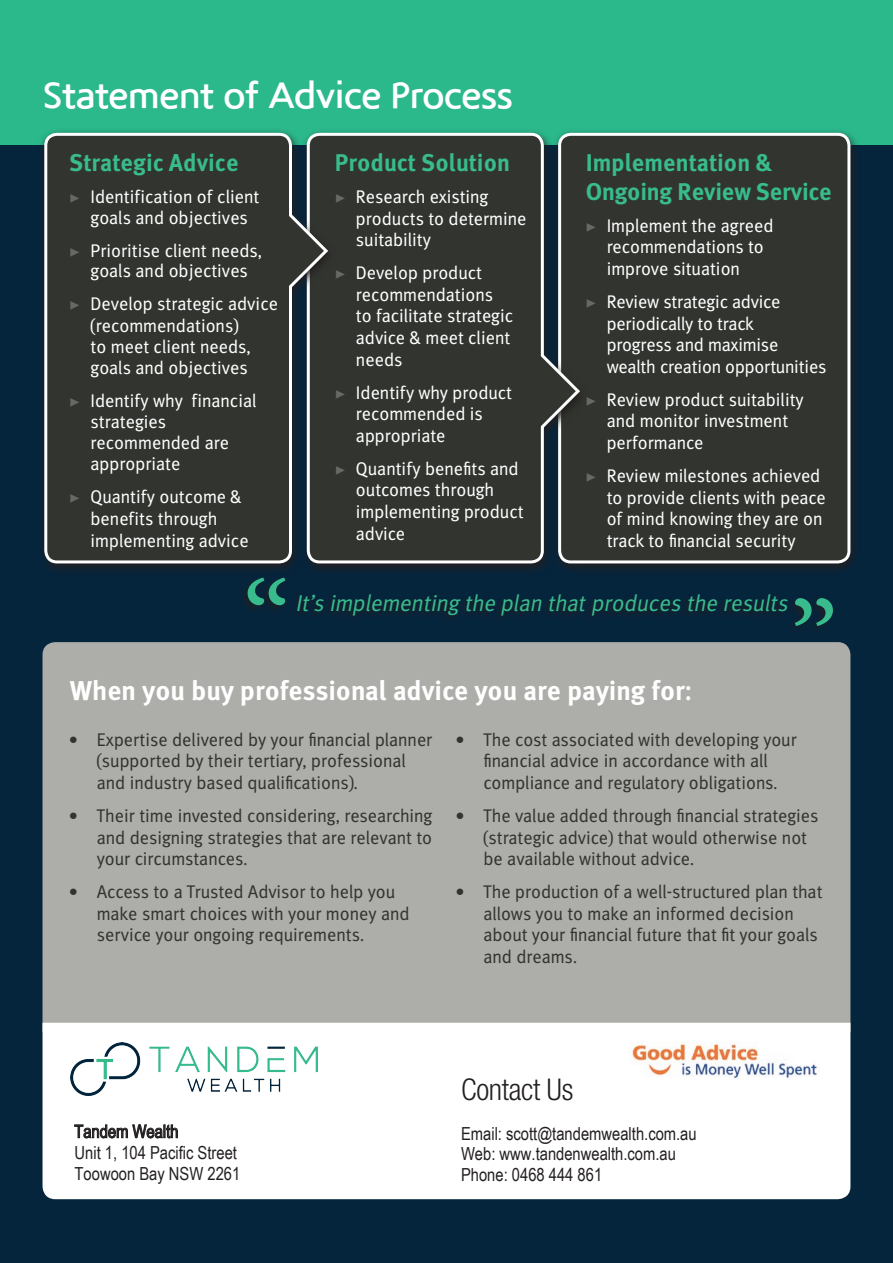
<style>
.page{position:relative;width:893px;height:1263px;background:#05253d}
.page>*{position:absolute;margin:0;border:0;box-sizing:border-box;transform-origin:0 0}
.t1{font:120px "Minion Pro";color:#38bb8d}
.t2{font:36px "Fortheloveofhate";letter-spacing:-.01em;color:#fff}
.t3{font:300 condensed 30px "Helvetica Neue LT Std";letter-spacing:-.01em;color:#231f20}
.t4{font:700 27px "LJ Hooker";letter-spacing:-.005em;color:#fff}
.t5{font:700 24px/28.8px "LJ Hooker";color:#38bb8d}
.t6{font:italic 300 22.5px "LJ Hooker";color:#38bb8d}
.t7{font:300 18px/21.6px "LJ Hooker";color:#fff}
.t8{font:300 18px/21.6px "LJ Hooker";color:#32352f}
.t9{font:18px/21px "Arial Narrow";color:#231f20}
.s1{font-family:"Minion Pro";font-weight:400;color:#696964}
</style>
<div class="page">
<div style="left:43px;top:642px;width:807px;height:381px;background:#adada9"></div>
<div style="left:0;top:0;width:893px;height:145px;background:#2bb98c"></div>
<svg style="left:590px;top:130px;width:267px;height:439px"></svg>
<div style="left:560px;top:134px;width:289px;height:428px;background:#32352f;border-radius:11px"></div>
<div style="left:558px;top:133px;width:292px;height:430px;border:3px solid #fff;border-radius:11px"></div>
<svg style="left:338px;top:130px;width:252px;height:440px"></svg>
<svg style="left:338px;top:131px;width:244px;height:434px;background:#373c37"></svg>
<svg style="left:41px;top:130px;width:297px;height:440px;fill:#32352f"></svg>
<svg style="left:43px;top:131px;width:287px;height:434px;background:#383d38"></svg>
<div style="left:43px;top:1023px;width:807px;height:176px;background:#fff"></div>
<svg style="left:83px;top:1096px;width:29px;height:1px"></svg>
<div style="left:290px;top:592px;width:497px;height:31px;background:#082439"></div>
<div style="left:238px;top:574px;width:51px;height:41px;background:#231f20;opacity:.8"></div>
<div style="left:785px;top:594px;width:52px;height:42px;background:#231f20;opacity:.8"></div>
<img style="left:631px;top:1042px;width:188px;height:37px">
<img style="left:71px;top:1043px;width:246px;height:53px">
<p class="t2" style="left:43px;top:73px;width:472px">Statement of Advice Process</p>
<p class="t5" style="left:69px;top:147px;width:171px">Strategic Advice</p>
<p class="t7" style="left:69px;top:186px;width:192px;line-height:20.7px;text-align:center"><span class="s1">▶</span> Identification of client goals and objectives</p>
<p class="t7" style="left:69px;top:239px;width:194px;line-height:20.7px;text-align:center"><span class="s1">▶</span> Prioritise client needs, goals and objectives</p>
<p class="t7" style="left:91px;top:293px;width:189px;text-indent:-21px"><span class="s1">▶</span> Develop strategic advice (recommendations)<br>to meet client needs, goals and objectives</p>
<p class="t7" style="left:91px;top:390px;width:167px;line-height:21.1px;text-indent:-21px"><span class="s1">▶</span> Identify why financial strategies recommended are appropriate</p>
<p class="t7" style="left:91px;top:486px;width:160px;text-indent:-21px"><span class="s1">▶</span> Quantify outcome &amp; benefits through implementing advice</p>
<p class="t1" style="left:243px;top:545px;width:49px">“</p>
<p class="t5" style="left:335px;top:147px;width:177px">Product Solution</p>
<p class="t7" style="left:356px;top:185px;width:172px;text-indent:-21px"><span class="s1">▶</span> Research existing products to determine suitability</p>
<p class="t7" style="left:356px;top:262px;width:159px;text-indent:-21px"><span class="s1">▶</span> Develop product recommendations to facilitate strategic advice &amp; meet client needs</p>
<p class="t7" style="left:356px;top:381px;width:158px;text-indent:-21px"><span class="s1">▶</span> Identify why product recommended is appropriate</p>
<p class="t7" style="left:356px;top:457px;width:169px;text-indent:-21px"><span class="s1">▶</span> Quantify benefits and outcomes through implementing product advice</p>
<p class="t5" style="left:586px;top:147px;width:248px">Implementation &amp;<br>Ongoing Review Service</p>
<p class="t7" style="left:607px;top:214px;width:168px;text-indent:-21px"><span class="s1">▶</span> Implement the agreed recommendations to improve situation</p>
<p class="t7" style="left:607px;top:290px;width:221px;text-indent:-21px"><span class="s1">▶</span> Review strategic advice periodically to track<br>progress and maximise wealth creation opportunities</p>
<p class="t7" style="left:607px;top:388px;width:199px;text-indent:-21px"><span class="s1">▶</span> Review product suitability and monitor investment performance</p>
<p class="t7" style="left:607px;top:464px;width:221px;text-indent:-21px"><span class="s1">▶</span> Review milestones achieved to provide clients with peace of mind knowing they are on track to financial security</p>
<p class="t6" style="left:295px;top:589px;width:498px">It’s implementing the plan that produces the results</p>
<p class="t1" style="left:790px;top:565px;width:50px">”</p>
<p class="t4" style="left:70px;top:674px;width:624px">When you buy professional advice you are paying for:</p>
<p class="t8" style="left:97px;top:728px;width:337px;text-indent:-27px">• Expertise delivered by your financial planner (supported by their tertiary, professional and industry based qualifications).</p>
<p class="t8" style="left:97px;top:804px;width:337px;text-align:justify;text-indent:-27px">• Their time invested considering, researching and designing strategies that are relevant to your circumstances.</p>
<p class="t8" style="left:97px;top:881px;width:314px;text-indent:-27px">• Access to a Trusted Advisor to help you make smart choices with your money and service your ongoing requirements.</p>
<p class="t8" style="left:456px;top:728px;width:342px;text-align:center">• The cost associated with developing your financial advice in accordance with all compliance and regulatory obligations.</p>
<p class="t8" style="left:483px;top:804px;width:337px;text-indent:-27px">• The value added through financial strategies (strategic advice) that would otherwise not be available without advice.</p>
<p class="t8" style="left:483px;top:881px;width:341px;text-indent:-27px">• The production of a well-structured plan that allows you to make an informed decision about your financial future that fit your goals and dreams.</p>
<p class="t9" style="left:74px;top:1120px;width:167px">Tandem Wealth<br>Unit 1, 104 Pacific Street<br>Toowoon Bay NSW 2261</p>
<p class="t3" style="left:461px;top:1072px;width:114px">Contact Us</p>
<p class="t9" style="left:461px;top:1123px;width:237px;line-height:20.2px">Email: scott@tandemwealth.com.au<br>Web: www.tandenwealth.com.au<br>Phone: 0468 444 861</p>
</div>
